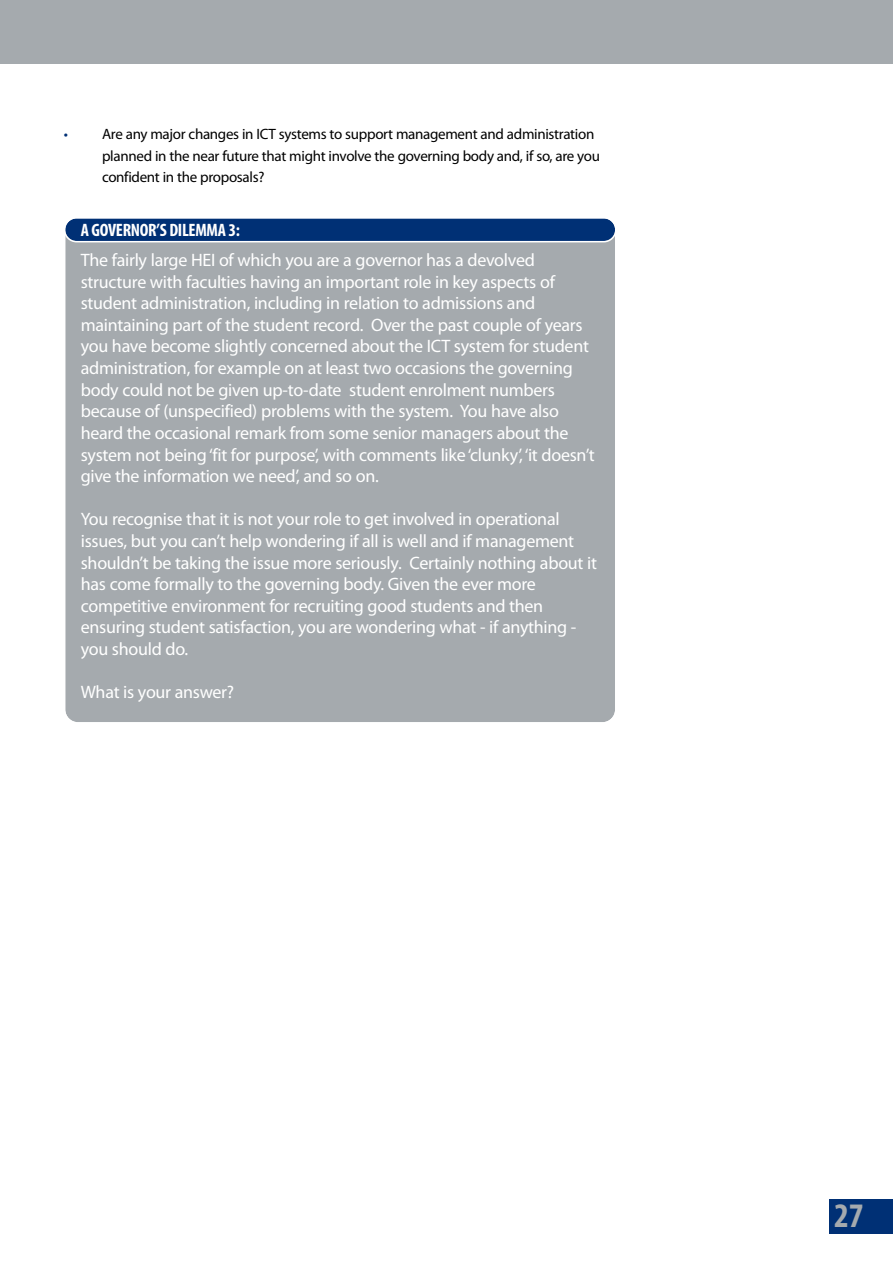
<style>
.page{position:relative;width:893px;height:1263px;background:#fff}
.page>*{position:absolute;margin:0;border:0;box-sizing:border-box;transform-origin:0 0}
.t1{font:700 condensed 34.5px "Myriad Pro";color:#a5aaae}
.t2{font:18px/21.6px "Myriad Pro";letter-spacing:-.015em;color:#fff}
.t3{font:700 condensed 18px "Myriad Pro";letter-spacing:-.015em;color:#fff}
.t4{font:15px/21.8px "Myriad Pro";letter-spacing:-.02em;color:#000}
.s1{color:#003075}
</style>
<div class="page">
<div style="left:0;top:0;width:893px;height:64px;background:#a5aaae"></div>
<div style="left:829px;top:1199px;width:64px;height:34px;background:#003075"></div>
<div style="left:65px;top:242px;width:550px;height:480px;background:#a5aaae"></div>
<svg style="left:65px;top:218px;width:550px;height:24px;background:#144080"></svg>
<p class="t4" style="left:102px;top:124px;width:500px;text-indent:-38px"><span class="s1">•</span> Are any major changes in ICT systems to support management and administration planned in the near future that might involve the governing body and, if so, are you confident in the proposals?</p>
<p class="t3" style="left:81px;top:224px;width:161px">A GOVERNOR’S DILEMMA 3:</p>
<p class="t2" style="left:81px;top:251px;width:516px">The fairly large HEI of which you are a governor has a devolved structure with faculties having an important role in key aspects of student administration, including in relation to admissions and maintaining part of the student record. Over the past couple of years you have become slightly concerned about the ICT system for student administration, for example on at least two occasions the governing body could not be given up-to-date student enrolment numbers because of (unspecified) problems with the system. You have also heard the occasional remark from some senior managers about the system not being‘fit for purpose’, with comments like‘clunky’, ‘it doesn’t give the information we need’, and so on.</p>
<p class="t2" style="left:81px;top:510px;width:518px">You recognise that it is not your role to get involved in operational issues, but you can’t help wondering if all is well and if management shouldn’t be taking the issue more seriously. Certainly nothing about it has come formally to the governing body. Given the ever more competitive environment for recruiting good students and then ensuring student satisfaction, you are wondering what - if anything - you should do.</p>
<p class="t2" style="left:81px;top:683px;width:155px">What is your answer?</p>
<h1 class="t1" style="left:834px;top:1203px;width:31px">27</h1>
</div>
